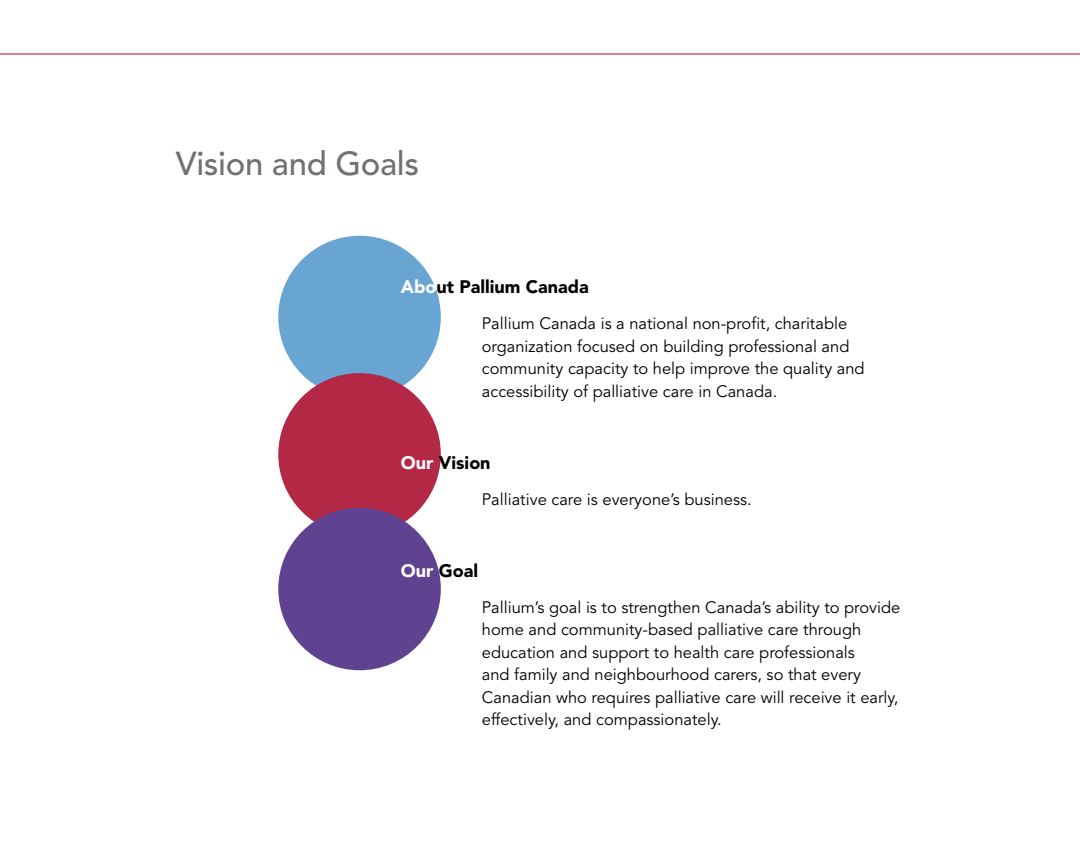
<style>
.page{position:relative;width:1080px;height:864px;background:#fff}
.page>*{position:absolute;margin:0;border:0;box-sizing:border-box;transform-origin:0 0}
.t1{font:500 33px "Avenir LT Std";letter-spacing:-.01em;color:#6e7273}
.t2{font:900 18px "Avenir LT Std";color:#000}
.t3{font:16.5px/22.5px "Avenir LT Std";color:#000}
.s1{color:#fff}
</style>
<div class="page">
<div style="left:278px;top:236px;width:163px;height:162px;background:#69a5d2;border-radius:50%"></div>
<div style="left:278px;top:373px;width:163px;height:163px;background:#b22845;border-radius:50%"></div>
<div style="left:278px;top:508px;width:163px;height:162px;background:#5f4290;border-radius:50%"></div>
<hr style="left:0;top:53px;width:1080px;height:2px;background:#b22845">
<h1 class="t1" style="left:176px;top:145px;width:245px">Vision and Goals</h1>
<p class="t2" style="left:401px;top:276px;width:190px"><span class="s1">Abo</span>ut Pallium Canada</p>
<p class="t3" style="left:482px;top:313px;width:384px">Pallium Canada is a national non-profit, charitable organization focused on building professional and community capacity to help improve the quality and accessibility of palliative care in Canada.</p>
<p class="t2" style="left:401px;top:452px;width:91px"><span class="s1">Our</span> Vision</p>
<p class="t3" style="left:482px;top:488px;width:271px">Palliative care is everyone’s business.</p>
<p class="t2" style="left:401px;top:560px;width:79px"><span class="s1">Our</span> Goal</p>
<p class="t3" style="left:482px;top:596px;width:420px">Pallium’s goal is to strengthen Canada’s ability to provide home and community-based palliative care through education and support to health care professionals<br>and family and neighbourhood carers, so that every Canadian who requires palliative care will receive it early, effectively, and compassionately.</p>
</div>
